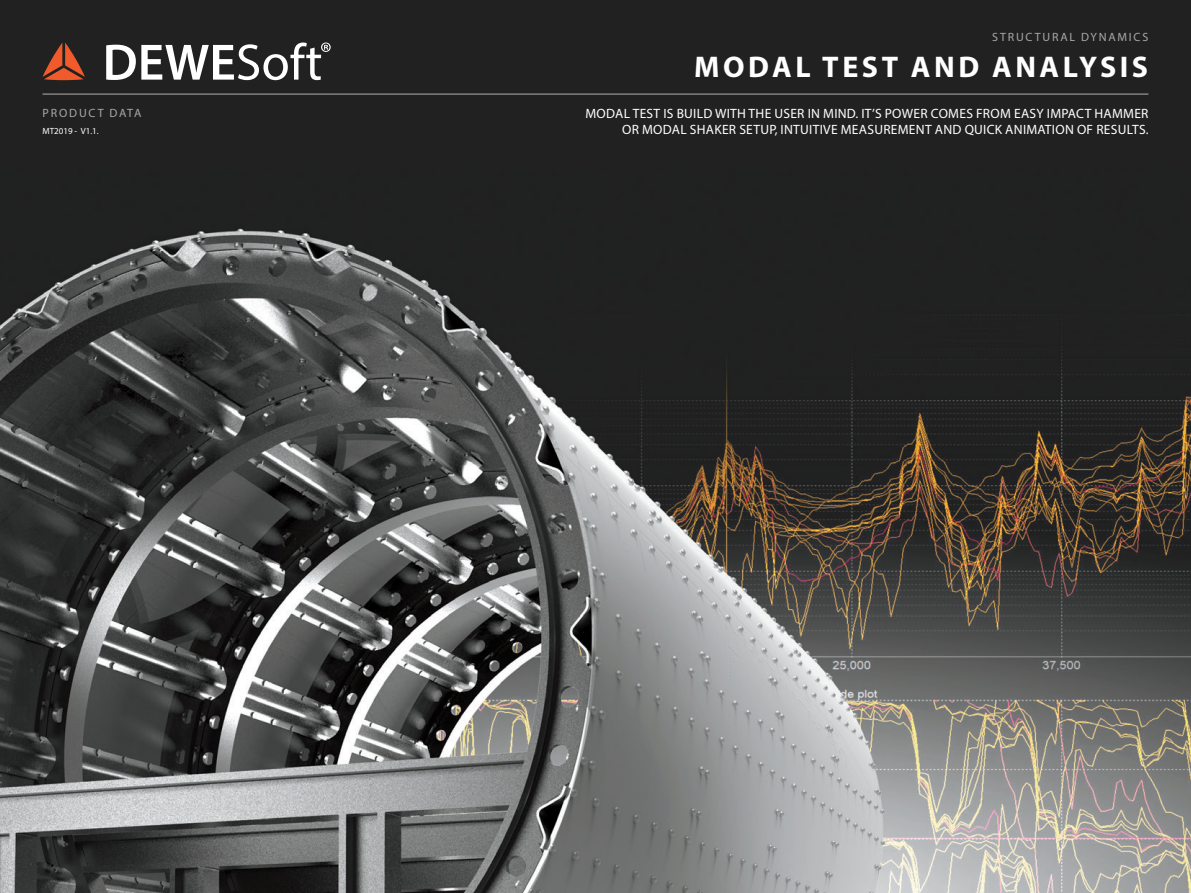
<style>
.page{position:relative;width:1191px;height:893px;background:#fff}
.page>*{position:absolute;margin:0;border:0;box-sizing:border-box;transform-origin:0 0}
.t1{font:700 30px "Myriad Pro";letter-spacing:.12em;color:#fff}
.t2{font:13.5px/16.2px "Myriad Pro";letter-spacing:.02em;color:#fff;text-align:right}
.t3{font:12px "Myriad Pro";letter-spacing:.15em;color:#a8a8a6}
.t4{font:9px "Myriad Pro";color:#fff}
</style>
<div class="page">
<div style="left:0;top:0;width:1191px;height:170px;background:#212121"></div>
<hr style="left:43px;top:94px;width:1105px;height:1px;background:#a8a8a6">
<svg style="left:43px;top:43px;width:42px;height:37px"></svg>
<svg style="left:106px;top:43px;width:225px;height:37px"></svg>
<img style="left:0;top:170px;width:1191px;height:723px">
<p class="t3" style="left:43px;top:106px;width:100px">PRODUCT DATA</p>
<p class="t4" style="left:43px;top:126px;width:58px">MT2019 - V1.1.</p>
<p class="t3" style="left:992px;top:30px;width:157px">STRUCTURAL DYNAMICS</p>
<h1 class="t1" style="left:694px;top:47px;width:455px">MODAL TEST AND ANALYSIS</h1>
<p class="t2" style="left:585px;top:105px;width:565px">MODAL TEST IS BUILD WITH THE USER IN MIND. IT’S POWER COMES FROM EASY IMPACT HAMMER<br>OR MODAL SHAKER SETUP, INTUITIVE MEASUREMENT AND QUICK ANIMATION OF RESULTS.</p>
</div>
